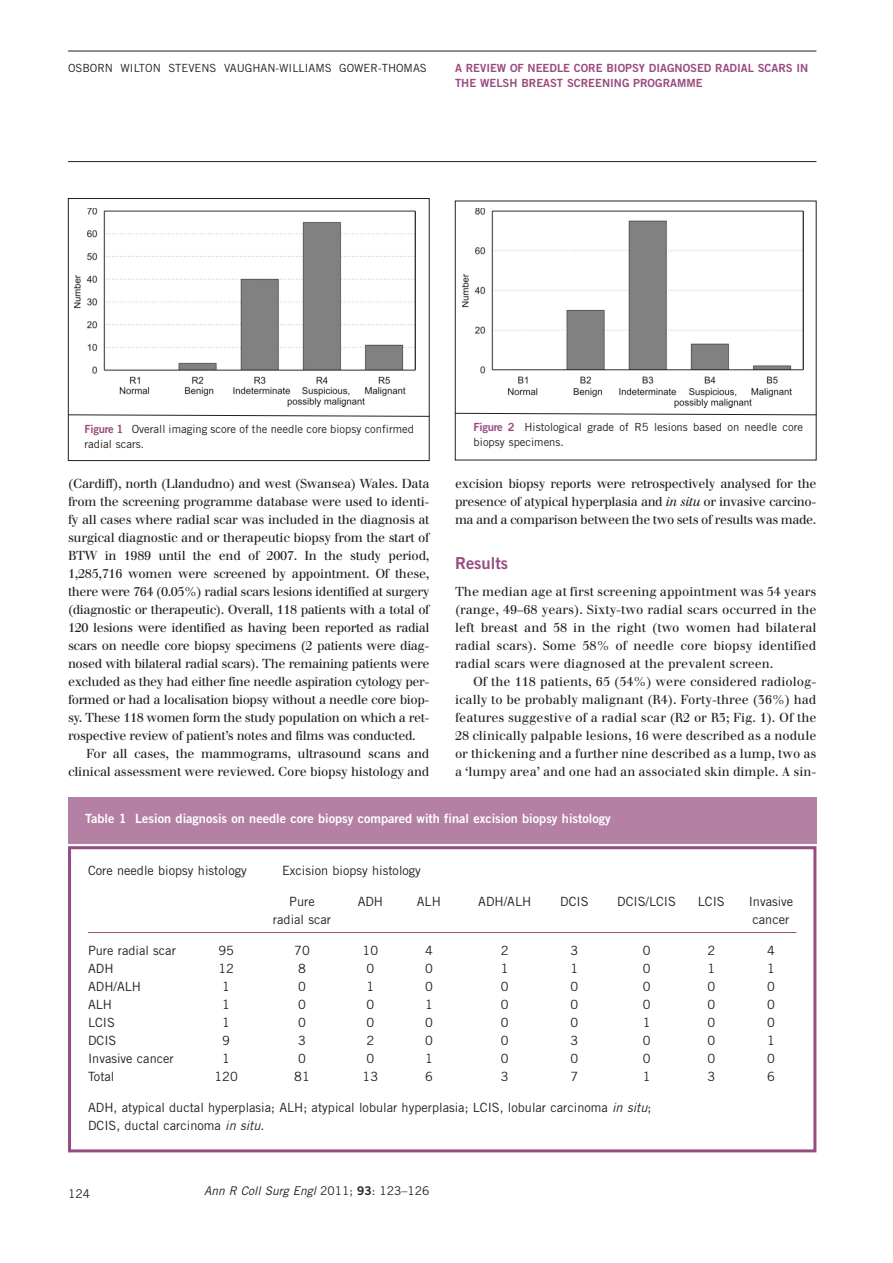
<style>
.page{position:relative;width:893px;height:1263px;background:#fff}
.page>*{position:absolute;margin:0;border:0;box-sizing:border-box;transform-origin:0 0}
.t1{font:16.5px "Trade Gothic Bold Two";color:#994b80}
.t2{font:12.75px/18px "Walbaum";letter-spacing:-.015em;color:#231f20;text-align:justify}
.t3{font:12.75px/18px "Trade Gothic";color:#231f20}
.t4{font:12.75px "Trade Gothic Bold Two";color:#fff}
.t5{font:italic 12px "Trade Gothic";color:#231f20}
.t6{font:12px "Trade Gothic";color:#231f20}
.t7{font:11.25px/15px "Trade Gothic";color:#231f20}
.t8{font:11.25px/15px "Trade Gothic Bold Two";color:#994b80}
.s1{font-family:"Trade Gothic Bold Two";color:#994b80}
.s2{font-style:italic}
.s3{font-style:normal}
.s4{font-family:"Trade Gothic Bold Two";font-style:normal}
</style>
<div class="page">
<hr style="left:68px;top:161px;width:748px;height:1px;background:#231f20">
<hr style="left:68px;top:51px;width:748px;height:1px;background:#231f20">
<div style="left:68px;top:846px;width:748px;height:306px;border:3px solid #994b80"></div>
<hr style="left:88px;top:932px;width:708px;height:1px;background:#994b80">
<div style="left:68px;top:797px;width:748px;height:47px;background:#b480a4"></div>
<img style="left:463px;top:209px;width:340px;height:199px">
<img style="left:75px;top:209px;width:340px;height:197px">
<div style="left:68px;top:198px;width:361px;height:263px;border:1px solid #231f20"></div>
<svg style="left:68px;top:414px;width:362px;height:3px"></svg>
<svg style="left:454px;top:413px;width:363px;height:2px"></svg>
<p class="t7" style="left:68px;top:61px;width:360px">OSBORN WILTON STEVENS VAUGHAN-WILLIAMS GOWER-THOMAS</p>
<p class="t8" style="left:455px;top:61px;width:355px">A REVIEW OF NEEDLE CORE BIOPSY DIAGNOSED RADIAL SCARS IN<br>THE WELSH BREAST SCREENING PROGRAMME</p>
<p class="t7" style="left:85px;top:423px;width:331px"><span class="s1">Figure 1</span> Overall imaging score of the needle core biopsy confirmed radial scars.</p>
<p class="t7" style="left:474px;top:421px;width:331px"><span class="s1">Figure 2</span> Histological grade of R5 lesions based on needle core biopsy specimens.</p>
<p class="t2" style="left:68px;top:476px;width:363px">(Cardiff), north (Llandudno) and west (Swansea) Wales. Data from the screening programme database were used to identi&shy;fy all cases where radial scar was included in the diagnosis at surgical diagnostic and or therapeutic biopsy from the start of BTW in 1989 until the end of 2007. In the study period, 1,285,716 women were screened by appointment. Of these, there were 764 (0.05%) radial scars lesions identified at surgery (diagnostic or therapeutic). Overall, 118 patients with a total of 120 lesions were identified as having been reported as radial scars on needle core biopsy specimens (2 patients were diag&shy;nosed with bilateral radial scars). The remaining patients were excluded as they had either fine needle aspiration cytology per&shy;formed or had a localisation biopsy without a needle core biop&shy;sy. These 118 women form the study population on which a ret&shy;rospective review of patient’s notes and films was conducted.</p>
<p class="t2" style="left:68px;top:746px;width:363px;text-align:right">For all cases, the mammograms, ultrasound scans and clinical assessment were reviewed. Core biopsy histology and</p>
<p class="t2" style="left:455px;top:475px;width:363px">excision biopsy reports were retrospectively analysed for the presence of atypical hyperplasia and <span class="s2">in situ</span> or invasive carcino&shy;ma and a comparison between the two sets of results was made.</p>
<p class="t1" style="left:455px;top:557px;width:55px">Results</p>
<p class="t2" style="left:455px;top:583px;width:363px">The median age at first screening appointment was 54 years (range, 49–68 years). Sixty-two radial scars occurred in the left breast and 58 in the right (two women had bilateral radial scars). Some 58% of needle core biopsy identified radial scars were diagnosed at the prevalent screen.</p>
<p class="t2" style="left:455px;top:673px;width:363px;text-indent:18px">Of the 118 patients, 65 (54%) were considered radiolog&shy;ically to be probably malignant (R4). Forty-three (36%) had features suggestive of a radial scar (R2 or R3; Fig. 1). Of the 28 clinically palpable lesions, 16 were described as a nodule or thickening and a further nine described as a lump, two as a ‘lumpy area’ and one had an associated skin dimple. A sin-</p>
<p class="t4" style="left:85px;top:814px;width:527px">Table 1 Lesion diagnosis on needle core biopsy compared with final excision biopsy histology</p>
<p class="t3" style="left:88px;top:863px;width:160px">Core needle biopsy histology</p>
<p class="t3" style="left:282px;top:863px;width:140px">Excision biopsy histology</p>
<p class="t3" style="left:289px;top:894px;width:27px">Pure</p>
<p class="t3" style="left:358px;top:894px;width:27px">ADH</p>
<p class="t3" style="left:417px;top:894px;width:26px">ALH</p>
<p class="t3" style="left:478px;top:894px;width:55px">ADH/ALH</p>
<p class="t3" style="left:560px;top:894px;width:30px">DCIS</p>
<p class="t3" style="left:617px;top:894px;width:60px">DCIS/LCIS</p>
<p class="t3" style="left:698px;top:894px;width:28px">LCIS</p>
<p class="t3" style="left:749px;top:894px;width:46px">Invasive</p>
<p class="t3" style="left:273px;top:912px;width:60px">radial scar</p>
<p class="t3" style="left:752px;top:912px;width:38px">cancer</p>
<p class="t3" style="left:88px;top:942px;width:89px">Pure radial scar</p>
<p class="t3" style="left:218px;top:942px;width:17px">95</p>
<p class="t3" style="left:294px;top:942px;width:17px">70</p>
<p class="t3" style="left:363px;top:942px;width:17px">10</p>
<p class="t3" style="left:425px;top:942px;width:9px">4</p>
<p class="t3" style="left:501px;top:942px;width:9px">2</p>
<p class="t3" style="left:570px;top:942px;width:9px">3</p>
<p class="t3" style="left:643px;top:942px;width:9px">0</p>
<p class="t3" style="left:707px;top:942px;width:9px">2</p>
<p class="t3" style="left:767px;top:942px;width:9px">4</p>
<p class="t3" style="left:88px;top:960px;width:27px">ADH</p>
<p class="t3" style="left:218px;top:960px;width:17px">12</p>
<p class="t3" style="left:298px;top:960px;width:9px">8</p>
<p class="t3" style="left:367px;top:960px;width:9px">0</p>
<p class="t3" style="left:425px;top:960px;width:9px">0</p>
<p class="t3" style="left:501px;top:960px;width:9px">1</p>
<p class="t3" style="left:570px;top:960px;width:9px">1</p>
<p class="t3" style="left:643px;top:960px;width:9px">0</p>
<p class="t3" style="left:707px;top:960px;width:9px">1</p>
<p class="t3" style="left:767px;top:960px;width:9px">1</p>
<p class="t3" style="left:88px;top:978px;width:55px">ADH/ALH</p>
<p class="t3" style="left:222px;top:978px;width:9px">1</p>
<p class="t3" style="left:298px;top:978px;width:9px">0</p>
<p class="t3" style="left:367px;top:978px;width:9px">1</p>
<p class="t3" style="left:425px;top:978px;width:9px">0</p>
<p class="t3" style="left:501px;top:978px;width:9px">0</p>
<p class="t3" style="left:570px;top:978px;width:9px">0</p>
<p class="t3" style="left:643px;top:978px;width:9px">0</p>
<p class="t3" style="left:707px;top:978px;width:9px">0</p>
<p class="t3" style="left:767px;top:978px;width:9px">0</p>
<p class="t3" style="left:88px;top:996px;width:26px">ALH</p>
<p class="t3" style="left:222px;top:996px;width:9px">1</p>
<p class="t3" style="left:298px;top:996px;width:9px">0</p>
<p class="t3" style="left:367px;top:996px;width:9px">0</p>
<p class="t3" style="left:425px;top:996px;width:9px">1</p>
<p class="t3" style="left:501px;top:996px;width:9px">0</p>
<p class="t3" style="left:570px;top:996px;width:9px">0</p>
<p class="t3" style="left:643px;top:996px;width:9px">0</p>
<p class="t3" style="left:707px;top:996px;width:9px">0</p>
<p class="t3" style="left:767px;top:996px;width:9px">0</p>
<p class="t3" style="left:88px;top:1014px;width:28px">LCIS</p>
<p class="t3" style="left:222px;top:1014px;width:9px">1</p>
<p class="t3" style="left:298px;top:1014px;width:9px">0</p>
<p class="t3" style="left:367px;top:1014px;width:9px">0</p>
<p class="t3" style="left:425px;top:1014px;width:9px">0</p>
<p class="t3" style="left:501px;top:1014px;width:9px">0</p>
<p class="t3" style="left:570px;top:1014px;width:9px">0</p>
<p class="t3" style="left:643px;top:1014px;width:9px">1</p>
<p class="t3" style="left:707px;top:1014px;width:9px">0</p>
<p class="t3" style="left:767px;top:1014px;width:9px">0</p>
<p class="t3" style="left:88px;top:1032px;width:30px">DCIS</p>
<p class="t3" style="left:222px;top:1032px;width:9px">9</p>
<p class="t3" style="left:298px;top:1032px;width:9px">3</p>
<p class="t3" style="left:367px;top:1032px;width:9px">2</p>
<p class="t3" style="left:425px;top:1032px;width:9px">0</p>
<p class="t3" style="left:501px;top:1032px;width:9px">0</p>
<p class="t3" style="left:570px;top:1032px;width:9px">3</p>
<p class="t3" style="left:643px;top:1032px;width:9px">0</p>
<p class="t3" style="left:707px;top:1032px;width:9px">0</p>
<p class="t3" style="left:767px;top:1032px;width:9px">1</p>
<p class="t3" style="left:88px;top:1050px;width:87px">Invasive cancer</p>
<p class="t3" style="left:222px;top:1050px;width:9px">1</p>
<p class="t3" style="left:298px;top:1050px;width:9px">0</p>
<p class="t3" style="left:367px;top:1050px;width:9px">0</p>
<p class="t3" style="left:425px;top:1050px;width:9px">1</p>
<p class="t3" style="left:501px;top:1050px;width:9px">0</p>
<p class="t3" style="left:570px;top:1050px;width:9px">0</p>
<p class="t3" style="left:643px;top:1050px;width:9px">0</p>
<p class="t3" style="left:707px;top:1050px;width:9px">0</p>
<p class="t3" style="left:767px;top:1050px;width:9px">0</p>
<p class="t3" style="left:88px;top:1068px;width:28px">Total</p>
<p class="t3" style="left:214px;top:1068px;width:25px">120</p>
<p class="t3" style="left:294px;top:1068px;width:17px">81</p>
<p class="t3" style="left:363px;top:1068px;width:17px">13</p>
<p class="t3" style="left:425px;top:1068px;width:9px">6</p>
<p class="t3" style="left:501px;top:1068px;width:9px">3</p>
<p class="t3" style="left:570px;top:1068px;width:9px">7</p>
<p class="t3" style="left:643px;top:1068px;width:9px">1</p>
<p class="t3" style="left:707px;top:1068px;width:9px">3</p>
<p class="t3" style="left:767px;top:1068px;width:9px">6</p>
<p class="t3" style="left:88px;top:1099px;width:565px">ADH, atypical ductal hyperplasia; ALH; atypical lobular hyperplasia; LCIS, lobular carcinoma <span class="s2">in situ</span>;<br>DCIS, ductal carcinoma <span class="s2">in situ</span>.</p>
<p class="t6" style="left:68px;top:1190px;width:23px">124</p>
<p class="t5" style="left:204px;top:1186px;width:227px">Ann R Coll Surg Engl <span class="s3">2011;</span> <span class="s4">93</span><span class="s3">: 123–126</span></p>
</div>
